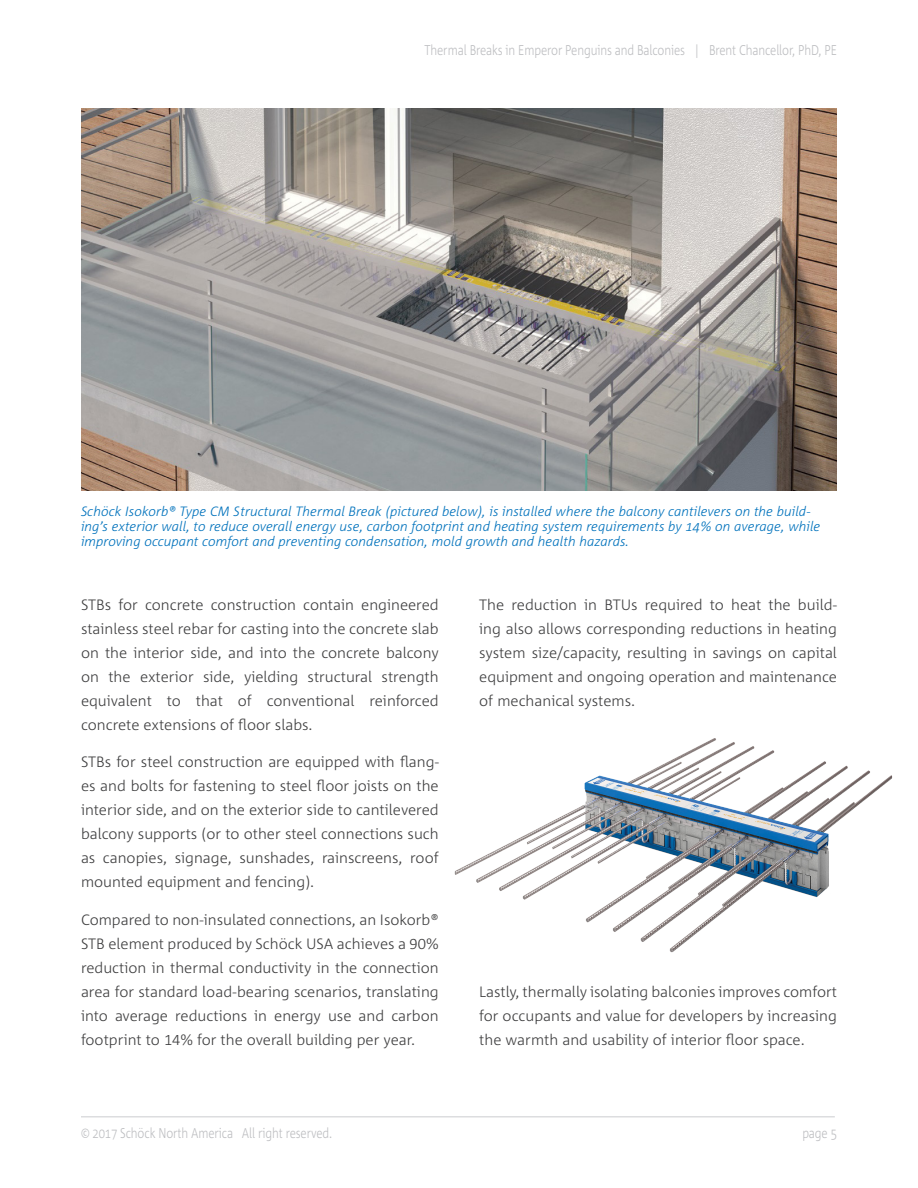
<style>
.page{position:relative;width:918px;height:1188px;background:#fff}
.page>*{position:absolute;margin:0;border:0;box-sizing:border-box;transform-origin:0 0}
.Tech_Article_text{font:300 15px/24px "Corpid Schoeck";color:#3e3e3f;text-align:justify}
.t1{font:300 14.1px "Corpid E1 s";letter-spacing:-.01em;color:#bcbdc0;scale:.81 1}
.t2{font:italic 300 13.5px/15px "Corpid E1 s";color:#0072bc}
</style>
<div class="page">
<hr style="left:81px;top:1116px;width:754px;height:2px;background:#dcdddf">
<img style="left:455px;top:738px;width:438px;height:215px">
<img style="left:82px;top:109px;width:754px;height:381px">
<p class="t1" style="left:425px;top:42px;width:511px">Thermal Breaks in Emperor Penguins and Balconies | Brent Chancellor, PhD, PE</p>
<p class="t2" style="left:81px;top:503px;width:741px">Schöck Isokorb® Type CM Structural Thermal Break (pictured below), is installed where the balcony cantilevers on the build&shy;ing’s exterior wall, to reduce overall energy use, carbon footprint and heating system requirements by 14% on average, while improving occupant comfort and preventing condensation, mold growth and health hazards.</p>
<p class="Tech_Article_text" style="left:81px;top:592px;width:359px">STBs for concrete construction contain engineered stainless steel rebar for casting into the concrete slab on the interior side, and into the concrete balcony on the exterior side, yielding structural strength equivalent to that of conventional reinforced concrete extensions of floor slabs.</p>
<p class="Tech_Article_text" style="left:81px;top:750px;width:359px">STBs for steel construction are equipped with flang&shy;es and bolts for fastening to steel floor joists on the interior side, and on the exterior side to cantilevered balcony supports (or to other steel connections such as canopies, signage, sunshades, rainscreens, roof mounted equipment and fencing).</p>
<p class="Tech_Article_text" style="left:81px;top:907px;width:359px">Compared to non-insulated connections, an Isokorb® STB element produced by Schöck USA achieves a 90% reduction in thermal conductivity in the connection area for standard load-bearing scenarios, translating into average reductions in energy use and carbon footprint to 14% for the overall building per year.</p>
<p class="Tech_Article_text" style="left:479px;top:592px;width:359px">The reduction in BTUs required to heat the build&shy;ing also allows corresponding reductions in heating system size/capacity, resulting in savings on capital equipment and ongoing operation and maintenance of mechanical systems.</p>
<p class="Tech_Article_text" style="left:479px;top:979px;width:359px">Lastly, thermally isolating balconies improves comfort for occupants and value for developers by increasing the warmth and usability of interior floor space.</p>
<p class="t1" style="left:81px;top:1124px;width:312px">© 2017 Schöck North America All right reserved.</p>
<p class="t1" style="left:802px;top:1124px;width:44px">page 5</p>
</div>
